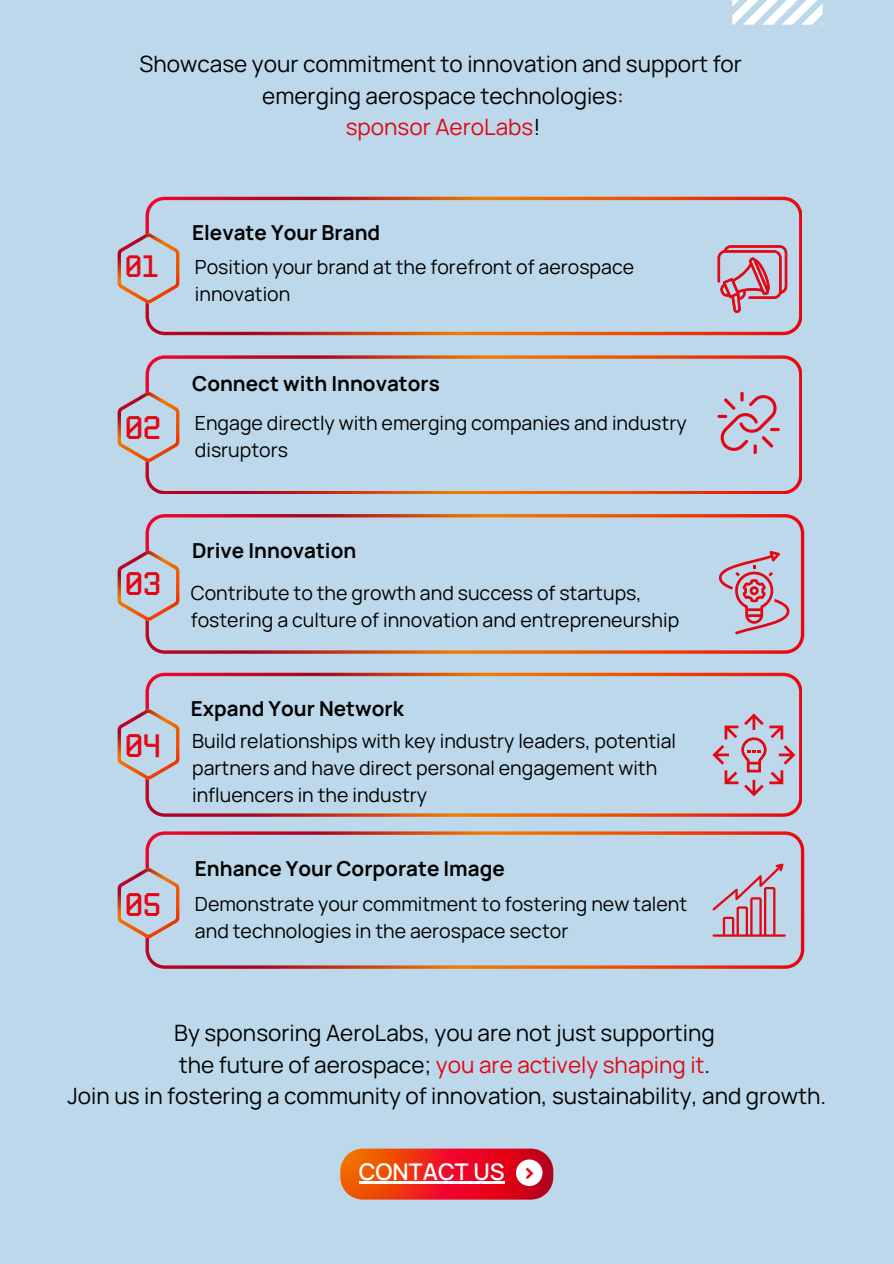
<style>
.page{position:relative;width:894px;height:1264px;background:#fff}
.page>*{position:absolute;margin:0;border:0;box-sizing:border-box;transform-origin:0 0}
.t1{font:32.55px "Moldiv";color:#e30613}
.t2{font:30.75px "Moldiv";color:#e30613}
.t3{font:700 24px "Manrope";color:#e30617}
.t4{font:600 22.95px "Manrope";color:#fff}
.t5{font:22.5px/31.5px "Manrope";color:#010101;text-align:center}
.t6{font:700 20.55px "Manrope";color:#010101}
.t7{font:19.5px/27px "Manrope";color:#010101}
.s1{color:#e30613}
</style>
<div class="page">
<div style="left:0;top:0;width:893px;height:1263px;background:#bcd8ea"></div>
<svg style="left:145px;top:672px;width:656px;height:144px"></svg>
<svg style="left:712px;top:713px;width:83px;height:83px"></svg>
<svg style="left:118px;top:709px;width:61px;height:70px"></svg>
<svg style="left:145px;top:355px;width:656px;height:139px"></svg>
<svg style="left:717px;top:392px;width:62px;height:62px"></svg>
<svg style="left:118px;top:392px;width:61px;height:70px"></svg>
<svg style="left:145px;top:197px;width:656px;height:138px"></svg>
<svg style="left:717px;top:245px;width:70px;height:68px"></svg>
<svg style="left:118px;top:233px;width:61px;height:71px"></svg>
<svg style="left:145px;top:514px;width:659px;height:139px"></svg>
<svg style="left:718px;top:551px;width:71px;height:83px"></svg>
<svg style="left:118px;top:550px;width:61px;height:71px"></svg>
<svg style="left:145px;top:831px;width:659px;height:137px"></svg>
<svg style="left:712px;top:863px;width:73px;height:73px"></svg>
<svg style="left:118px;top:867px;width:61px;height:71px"></svg>
<svg style="left:732px;top:0;width:90px;height:25px"></svg>
<svg style="left:340px;top:1148px;width:213px;height:51px;background:#e63024"></svg>
<hr style="left:358px;top:1180px;width:146px;height:3px;background:#fff">
<div style="left:516px;top:1159px;width:26px;height:26px;background:#fff;border-radius:50%"></div>
<p class="t5" style="left:139px;top:48px;width:603px">Showcase your commitment to innovation and support for emerging aerospace technologies:<br><span class="s1">sponsor AeroLabs</span>!</p>
<p class="t2" style="left:125px;top:253px;width:34px">01</p>
<h3 class="t1" style="left:125px;top:413px;width:37px">02</h3>
<p class="t6" style="left:192px;top:218px;width:190px">Elevate Your Brand</p>
<p class="t7" style="left:195px;top:253px;width:440px">Position your brand at the forefront of aerospace innovation</p>
<p class="t6" style="left:192px;top:369px;width:249px">Connect with Innovators</p>
<p class="t7" style="left:195px;top:409px;width:493px">Engage directly with emerging companies and industry disruptors</p>
<p class="t1" style="left:125px;top:569px;width:37px">03</p>
<p class="t1" style="left:125px;top:730px;width:37px">04</p>
<p class="t1" style="left:125px;top:889px;width:37px">05</p>
<p class="t6" style="left:192px;top:536px;width:166px">Drive Innovation</p>
<h3 class="t7" style="left:191px;top:579px;width:490px">Contribute to the growth and success of startups, fostering a culture of innovation and entrepreneurship</h3>
<h3 class="t6" style="left:191px;top:694px;width:214px">Expand Your Network</h3>
<h2 class="t7" style="left:192px;top:727px;width:485px">Build relationships with key industry leaders, potential partners and have direct personal engagement with influencers in the industry</h2>
<h3 class="t6" style="left:195px;top:853px;width:311px">Enhance Your Corporate Image</h3>
<p class="t7" style="left:195px;top:890px;width:493px">Demonstrate your commitment to fostering new talent and technologies in the aerospace sector</p>
<p class="t5" style="left:67px;top:1016px;width:759px">By sponsoring AeroLabs, you are not just supporting<br>the future of aerospace; <span class="s1">you are actively shaping it</span>.<br>Join us in fostering a community of innovation, sustainability, and growth.</p>
<h3 class="t4" style="left:358px;top:1154px;width:147px">CONTACT US</h3>
<p class="t3" style="left:521px;top:1155px;width:17px">&gt;</p>
</div>
